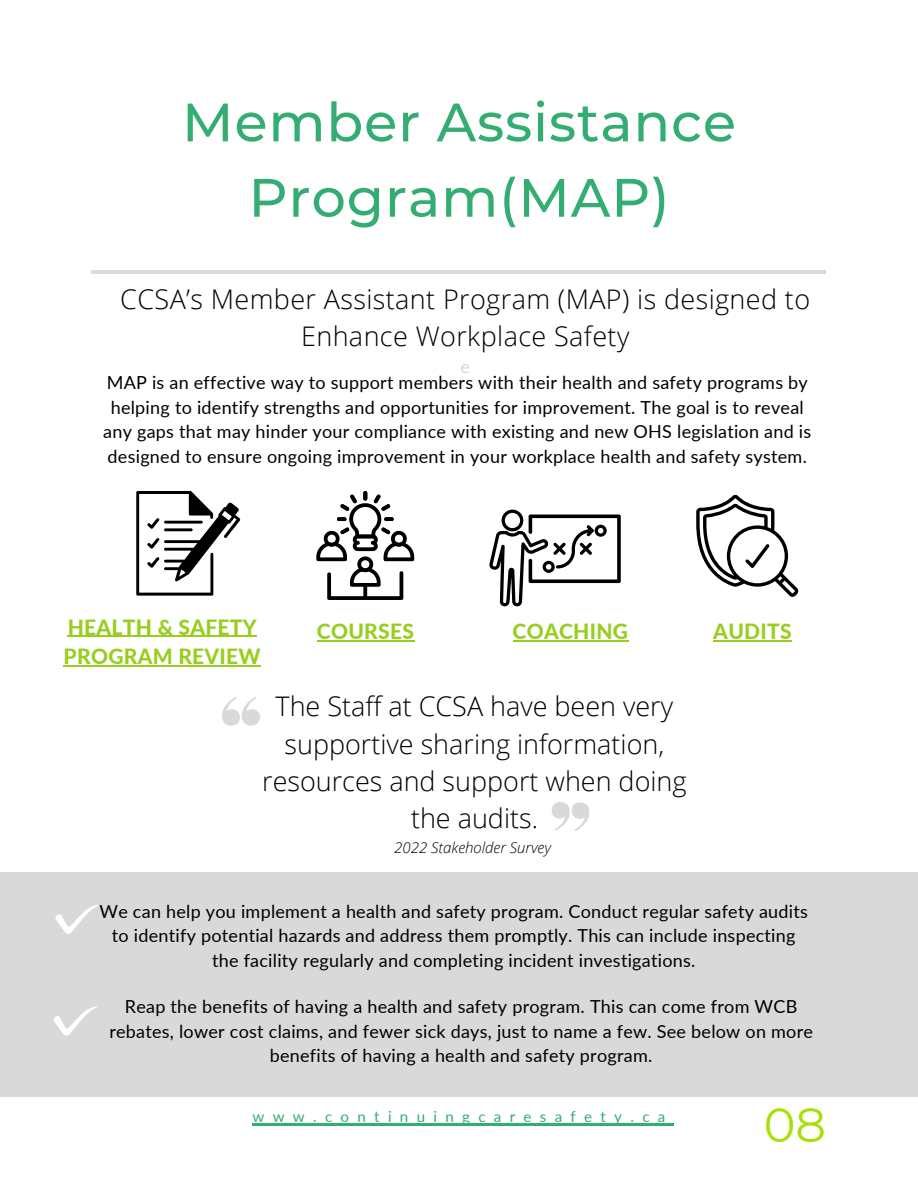
<style>
.page{position:relative;width:918px;height:1188px;background:#fff}
.page>*{position:absolute;margin:0;border:0;box-sizing:border-box;transform-origin:0 0}
.t1{font:500 54px/75.3px "Montserrat";letter-spacing:.015em;color:#34ad72;text-align:center}
.t2{font:48px "Montserrat";color:#a6e008}
.t3{font:300 27px/37.2px "Open Sans";color:#000;text-align:center}
.t4{font:800 21px "Lato";letter-spacing:.015em;color:#98ce1f}
.t5{font:18px/24.8px "Lato";letter-spacing:.015em;color:#000;text-align:center}
.t6{font:18px "Lato";color:#ecd0c1}
.t7{font:15.15px "Lato";letter-spacing:.55em;color:#34ad72}
.t8{font:italic 300 15px "Open Sans";color:#000}
</style>
<div class="page">
<hr style="left:92px;top:271px;width:734px;height:3px;background:#d9d9d9">
<div style="left:0;top:872px;width:918px;height:224px;background:#d9d9d9"></div>
<svg style="left:222px;top:697px;width:38px;height:29px"></svg>
<svg style="left:316px;top:491px;width:98px;height:109px"></svg>
<svg style="left:489px;top:510px;width:132px;height:96px"></svg>
<svg style="left:696px;top:494px;width:103px;height:103px"></svg>
<svg style="left:136px;top:491px;width:104px;height:105px"></svg>
<svg style="left:55px;top:905px;width:44px;height:29px"></svg>
<hr style="left:253px;top:1124px;width:421px;height:2px;background:#34ad72">
<hr style="left:317px;top:640px;width:97px;height:2px;background:#98ce1f">
<hr style="left:68px;top:636px;width:189px;height:1px;background:#98ce1f">
<hr style="left:64px;top:665px;width:197px;height:1px;background:#98ce1f">
<hr style="left:513px;top:640px;width:115px;height:2px;background:#98ce1f">
<hr style="left:713px;top:640px;width:79px;height:2px;background:#98ce1f">
<svg style="left:53px;top:1007px;width:44px;height:29px"></svg>
<svg style="left:552px;top:802px;width:37px;height:29px"></svg>
<h4 class="t1" style="left:182px;top:84px;width:555px">Member Assistance<br>Program(MAP)</h4>
<h2 class="t3" style="left:120px;top:280px;width:691px">CCSA’s Member Assistant Program (MAP) is designed to<br>Enhance Workplace Safety</h2>
<h2 class="t6" style="left:461px;top:356px;width:11px">e</h2>
<h3 class="t5" style="left:103px;top:370px;width:710px">MAP is an effective way to support members with their health and safety programs by helping to identify strengths and opportunities for improvement. The goal is to reveal any gaps that may hinder your compliance with existing and new OHS legislation and is designed to ensure ongoing improvement in your workplace health and safety system.</h3>
<p class="t4" style="left:68px;top:614px;width:190px">HEALTH &amp; SAFETY</p>
<h3 class="t4" style="left:317px;top:619px;width:99px">COURSES</h3>
<p class="t4" style="left:64px;top:643px;width:199px">PROGRAM REVIEW</p>
<p class="t4" style="left:513px;top:619px;width:117px">COACHING</p>
<h3 class="t4" style="left:713px;top:619px;width:80px">AUDITS</h3>
<h1 class="t3" style="left:262px;top:687px;width:426px">The Staff at CCSA have been very supportive sharing information, resources and support when doing the audits.</h1>
<h1 class="t8" style="left:394px;top:837px;width:158px">2022 Stakeholder Survey</h1>
<h3 class="t5" style="left:99px;top:898px;width:710px">We can help you implement a health and safety program. Conduct regular safety audits to identify potential hazards and address them promptly. This can include inspecting the facility regularly and completing incident investigations.</h3>
<h2 class="t5" style="left:109px;top:994px;width:705px">Reap the benefits of having a health and safety program. This can come from WCB rebates, lower cost claims, and fewer sick days, just to name a few. See below on more benefits of having a health and safety program.</h2>
<p class="t7" style="left:253px;top:1107px;width:414px">www.continuingcaresafety.ca</p>
<p class="t2" style="left:764px;top:1095px;width:64px">08</p>
</div>
